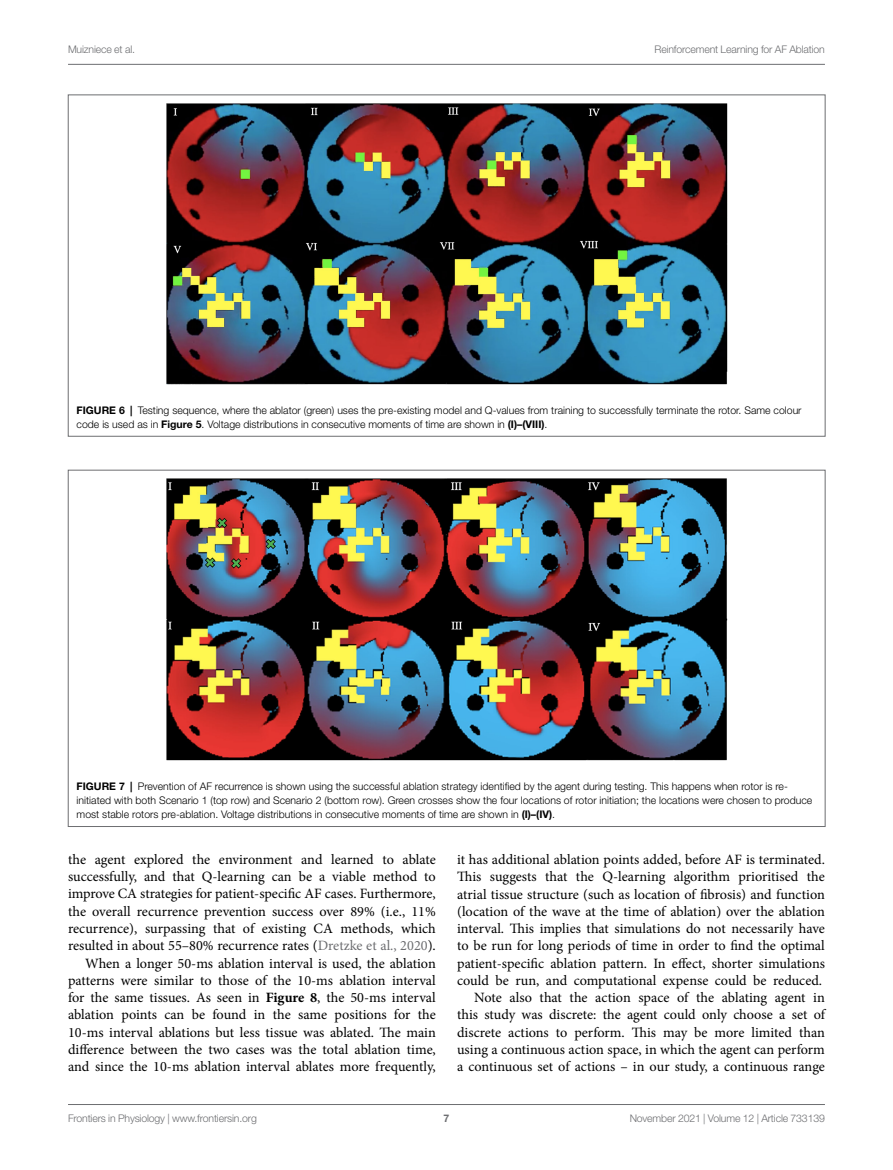
<style>
.page{position:relative;width:893px;height:1170px;background:#fff}
.page>*{position:absolute;margin:0;border:0;box-sizing:border-box;transform-origin:0 0}
.TEXT{font:14.25px/17.2px "Minion Pro";color:#000;text-align:justify}
.TEXT_FLUSH{font:14.25px/17.2px "Minion Pro";color:#000;text-align:justify}
.FIG_LEG{font:300 10.5px/14.2px "Helvetica Neue LT Std";color:#000}
.t1{font:300 10.5px "Helvetica Neue LT Std";letter-spacing:-.015em;color:#6d6e71}
.t2{font:700 10.5px "Helvetica Neue LT Std";color:#6d6e71}
.s1{font-weight:700}
.s2{color:#6d6e71}
</style>
<div class="page">
<hr style="left:68px;top:64px;width:757px;height:1px;background:#6d6e71">
<hr style="left:68px;top:1104px;width:757px;height:1px;background:#6d6e71">
<img style="left:166px;top:103px;width:561px;height:281px">
<img style="left:166px;top:478px;width:561px;height:282px">
<p class="t1" style="left:68px;top:42px;width:69px">Muizniece et al.</p>
<p class="t1" style="left:654px;top:42px;width:172px">Reinforcement Learning for AF Ablation</p>
<p class="FIG_LEG" style="left:77px;top:402px;width:726px"><span class="s1">FIGURE 6 |</span> Testing sequence, where the ablator (green) uses the pre-existing model and Q-values from training to successfully terminate the rotor. Same colour code is used as in <span class="s1">Figure 5</span>. Voltage distributions in consecutive moments of time are shown in <span class="s1">(I)–(VIII)</span>.</p>
<p class="FIG_LEG" style="left:77px;top:778px;width:737px"><span class="s1">FIGURE 7 |</span> Prevention of AF recurrence is shown using the successful ablation strategy identified by the agent during testing. This happens when rotor is re&shy;initiated with both Scenario 1 (top row) and Scenario 2 (bottom row). Green crosses show the four locations of rotor initiation; the locations were chosen to produce most stable rotors pre-ablation. Voltage distributions in consecutive moments of time are shown in <span class="s1">(I)–(IV)</span>.</p>
<p class="TEXT_FLUSH" style="left:68px;top:850px;width:369px">the agent explored the environment and learned to ablate successfully, and that Q-learning can be a viable method to improve CA strategies for patient-specific AF cases. Furthermore, the overall recurrence prevention success over 89% (i.e., 11% recurrence), surpassing that of existing CA methods, which resulted in about 55–80% recurrence rates (<span class="s2">Dretzke et al., 2020</span>).</p>
<p class="TEXT" style="left:68px;top:954px;width:369px;text-indent:17px">When a longer 50-ms ablation interval is used, the ablation patterns were similar to those of the 10-ms ablation interval for the same tissues. As seen in <span class="s1">Figure 8</span>, the 50-ms interval ablation points can be found in the same positions for the 10-ms interval ablations but less tissue was ablated. The main difference between the two cases was the total ablation time, and since the 10-ms ablation interval ablates more frequently,</p>
<p class="TEXT" style="left:457px;top:850px;width:369px">it has additional ablation points added, before AF is terminated.<br>This suggests that the Q-learning algorithm prioritised the atrial tissue structure (such as location of fibrosis) and function (location of the wave at the time of ablation) over the ablation interval. This implies that simulations do not necessarily have to be run for long periods of time in order to find the optimal patient-specific ablation pattern. In effect, shorter simulations could be run, and computational expense could be reduced.</p>
<p class="TEXT" style="left:457px;top:988px;width:369px;text-indent:17px">Note also that the action space of the ablating agent in this study was discrete: the agent could only choose a set of discrete actions to perform. This may be more limited than using a continuous action space, in which the agent can perform a continuous set of actions – in our study, a continuous range</p>
<p class="t1" style="left:68px;top:1111px;width:190px">Frontiers in Physiology | www.frontiersin.org</p>
<p class="t2" style="left:444px;top:1111px;width:7px">7</p>
<p class="t1" style="left:630px;top:1111px;width:197px">November 2021 | Volume 12 | Article 733139</p>
</div>
